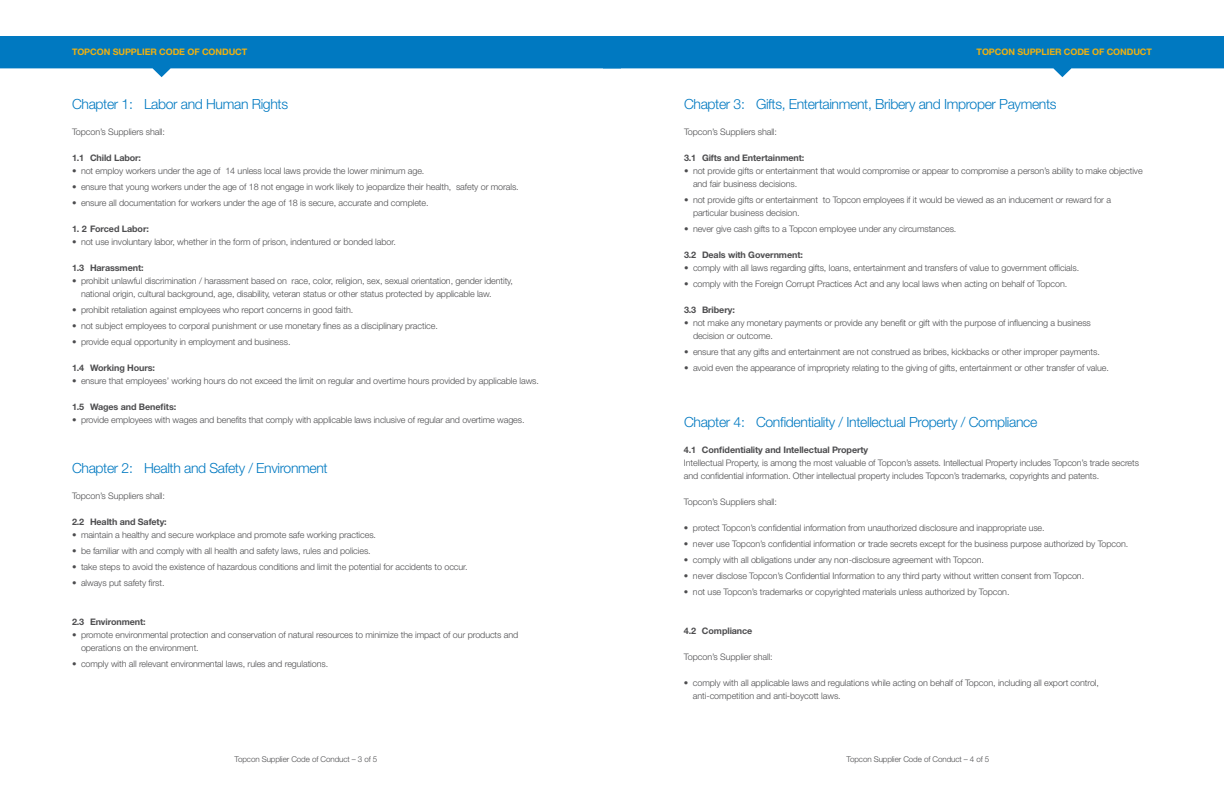
<style>
.page{position:relative;width:1224px;height:792px;background:#fff}
.page>*{position:absolute;margin:0;border:0;box-sizing:border-box;transform-origin:0 0}
.t1{font:300 14px "Helvetica Neue LT Std";letter-spacing:-.025em;color:#0079c1}
.t2{font:300 9px/13px "Helvetica Neue LT Std";letter-spacing:-.01em;color:#4d4d4f}
.t3{font:700 9px "Helvetica Neue LT Std";letter-spacing:-.01em;color:#4d4d4f}
.t4{font:700 9px "Helvetica Neue LT Std";letter-spacing:-.01em;color:#eeb111}
.t5{font:300 8px "Helvetica Neue LT Std";letter-spacing:-.01em;color:#4d4d4f}
</style>
<div class="page">
<svg style="left:0;top:36px;width:1224px;height:41px"></svg>
<p class="t4" style="left:72px;top:46px;width:177px">TOPCON SUPPLIER CODE OF CONDUCT</p>
<p class="t4" style="left:977px;top:46px;width:177px">TOPCON SUPPLIER CODE OF CONDUCT</p>
<h1 class="t1" style="left:72px;top:96px;width:218px">Chapter 1: Labor and Human Rights</h1>
<p class="t2" style="left:72px;top:125px;width:95px">Topcon’s Suppliers shall:</p>
<p class="t3" style="left:72px;top:153px;width:71px">1.1 Child Labor:</p>
<p class="t2" style="left:72px;top:164px;width:354px">• not employ workers under the age of 14 unless local laws provide the lower minimum age.</p>
<p class="t2" style="left:72px;top:180px;width:448px">• ensure that young workers under the age of 18 not engage in work likely to jeopardize their health, safety or morals.</p>
<p class="t2" style="left:72px;top:196px;width:358px">• ensure all documentation for workers under the age of 18 is secure, accurate and complete.</p>
<p class="t3" style="left:72px;top:224px;width:78px">1. 2 Forced Labor:</p>
<p class="t2" style="left:72px;top:235px;width:325px">• not use involuntary labor, whether in the form of prison, indentured or bonded labor.</p>
<p class="t3" style="left:72px;top:263px;width:73px">1.3 Harassment:</p>
<p class="t2" style="left:81px;top:274px;width:434px;text-indent:-9px">• prohibit unlawful discrimination / harassment based on race, color, religion, sex, sexual orientation, gender identity, national origin, cultural background, age, disability, veteran status or other status protected by applicable law.</p>
<p class="t2" style="left:72px;top:303px;width:283px">• prohibit retaliation against employees who report concerns in good faith.</p>
<p class="t2" style="left:72px;top:319px;width:367px">• not subject employees to corporal punishment or use monetary fines as a disciplinary practice.</p>
<p class="t2" style="left:72px;top:335px;width:220px">• provide equal opportunity in employment and business.</p>
<p class="t3" style="left:72px;top:363px;width:85px">1.4 Working Hours:</p>
<p class="t2" style="left:72px;top:374px;width:469px">• ensure that employees’ working hours do not exceed the limit on regular and overtime hours provided by applicable laws.</p>
<p class="t3" style="left:72px;top:402px;width:106px">1.5 Wages and Benefits:</p>
<p class="t2" style="left:72px;top:413px;width:454px">• provide employees with wages and benefits that comply with applicable laws inclusive of regular and overtime wages.</p>
<h1 class="t1" style="left:72px;top:460px;width:257px">Chapter 2: Health and Safety / Environment</h1>
<p class="t2" style="left:72px;top:489px;width:95px">Topcon’s Suppliers shall:</p>
<p class="t3" style="left:72px;top:517px;width:96px">2.2 Health and Safety:</p>
<p class="t2" style="left:72px;top:528px;width:306px">• maintain a healthy and secure workplace and promote safe working practices.</p>
<p class="t2" style="left:72px;top:544px;width:300px">• be familiar with and comply with all health and safety laws, rules and policies.</p>
<p class="t2" style="left:72px;top:560px;width:397px">• take steps to avoid the existence of hazardous conditions and limit the potential for accidents to occur.</p>
<p class="t2" style="left:72px;top:576px;width:94px">• always put safety first.</p>
<p class="t3" style="left:72px;top:617px;width:75px">2.3 Environment:</p>
<p class="t2" style="left:81px;top:628px;width:439px;text-indent:-9px">• promote environmental protection and conservation of natural resources to minimize the impact of our products and operations on the environment.</p>
<p class="t2" style="left:72px;top:657px;width:258px">• comply with all relevant environmental laws, rules and regulations.</p>
<h1 class="t1" style="left:684px;top:96px;width:374px">Chapter 3: Gifts, Entertainment, Bribery and Improper Payments</h1>
<p class="t2" style="left:684px;top:125px;width:95px">Topcon’s Suppliers shall:</p>
<p class="t3" style="left:684px;top:153px;width:122px">3.1 Gifts and Entertainment:</p>
<p class="t2" style="left:693px;top:164px;width:451px;text-indent:-9px">• not provide gifts or entertainment that would compromise or appear to compromise a person’s ability to make objective and fair business decisions.</p>
<p class="t2" style="left:693px;top:193px;width:420px;text-indent:-9px">• not provide gifts or entertainment to Topcon employees if it would be viewed as an inducement or reward for a particular business decision.</p>
<p class="t2" style="left:684px;top:222px;width:274px">• never give cash gifts to a Topcon employee under any circumstances.</p>
<p class="t3" style="left:684px;top:250px;width:120px">3.2 Deals with Government:</p>
<p class="t2" style="left:684px;top:261px;width:397px">• comply with all laws regarding gifts, loans, entertainment and transfers of value to government officials.</p>
<p class="t2" style="left:684px;top:277px;width:385px">• comply with the Foreign Corrupt Practices Act and any local laws when acting on behalf of Topcon.</p>
<p class="t3" style="left:684px;top:305px;width:52px">3.3 Bribery:</p>
<p class="t2" style="left:693px;top:316px;width:399px;text-indent:-9px">• not make any monetary payments or provide any benefit or gift with the purpose of influencing a business decision or outcome.</p>
<p class="t2" style="left:684px;top:345px;width:417px">• ensure that any gifts and entertainment are not construed as bribes, kickbacks or other improper payments.</p>
<p class="t2" style="left:684px;top:361px;width:426px">• avoid even the appearance of impropriety relating to the giving of gifts, entertainment or other transfer of value.</p>
<h1 class="t1" style="left:684px;top:414px;width:355px">Chapter 4: Confidentiality / Intellectual Property / Compliance</h1>
<p class="t3" style="left:684px;top:445px;width:186px">4.1 Confidentiality and Intellectual Property</p>
<p class="t2" style="left:684px;top:456px;width:457px">Intellectual Property, is among the most valuable of Topcon’s assets. Intellectual Property includes Topcon’s trade secrets and confidential information. Other intellectual property includes Topcon’s trademarks, copyrights and patents.</p>
<p class="t2" style="left:684px;top:495px;width:95px">Topcon’s Suppliers shall:</p>
<p class="t2" style="left:684px;top:521px;width:362px">• protect Topcon’s confidential information from unauthorized disclosure and inappropriate use.</p>
<p class="t2" style="left:684px;top:537px;width:446px">• never use Topcon’s confidential information or trade secrets except for the business purpose authorized by Topcon.</p>
<p class="t2" style="left:684px;top:553px;width:301px">• comply with all obligations under any non-disclosure agreement with Topcon.</p>
<p class="t2" style="left:684px;top:569px;width:402px">• never disclose Topcon’s Confidential Information to any third party without written consent from Topcon.</p>
<p class="t2" style="left:684px;top:585px;width:327px">• not use Topcon’s trademarks or copyrighted materials unless authorized by Topcon.</p>
<p class="t3" style="left:684px;top:626px;width:70px">4.2 Compliance</p>
<p class="t2" style="left:684px;top:650px;width:90px">Topcon’s Supplier shall:</p>
<p class="t2" style="left:693px;top:676px;width:408px;text-indent:-9px">• comply with all applicable laws and regulations while acting on behalf of Topcon, including all export control, anti-competition and anti-boycott laws.</p>
<p class="t5" style="left:235px;top:754px;width:144px">Topcon Supplier Code of Conduct – 3 of 5</p>
<p class="t5" style="left:847px;top:754px;width:144px">Topcon Supplier Code of Conduct – 4 of 5</p>
</div>
